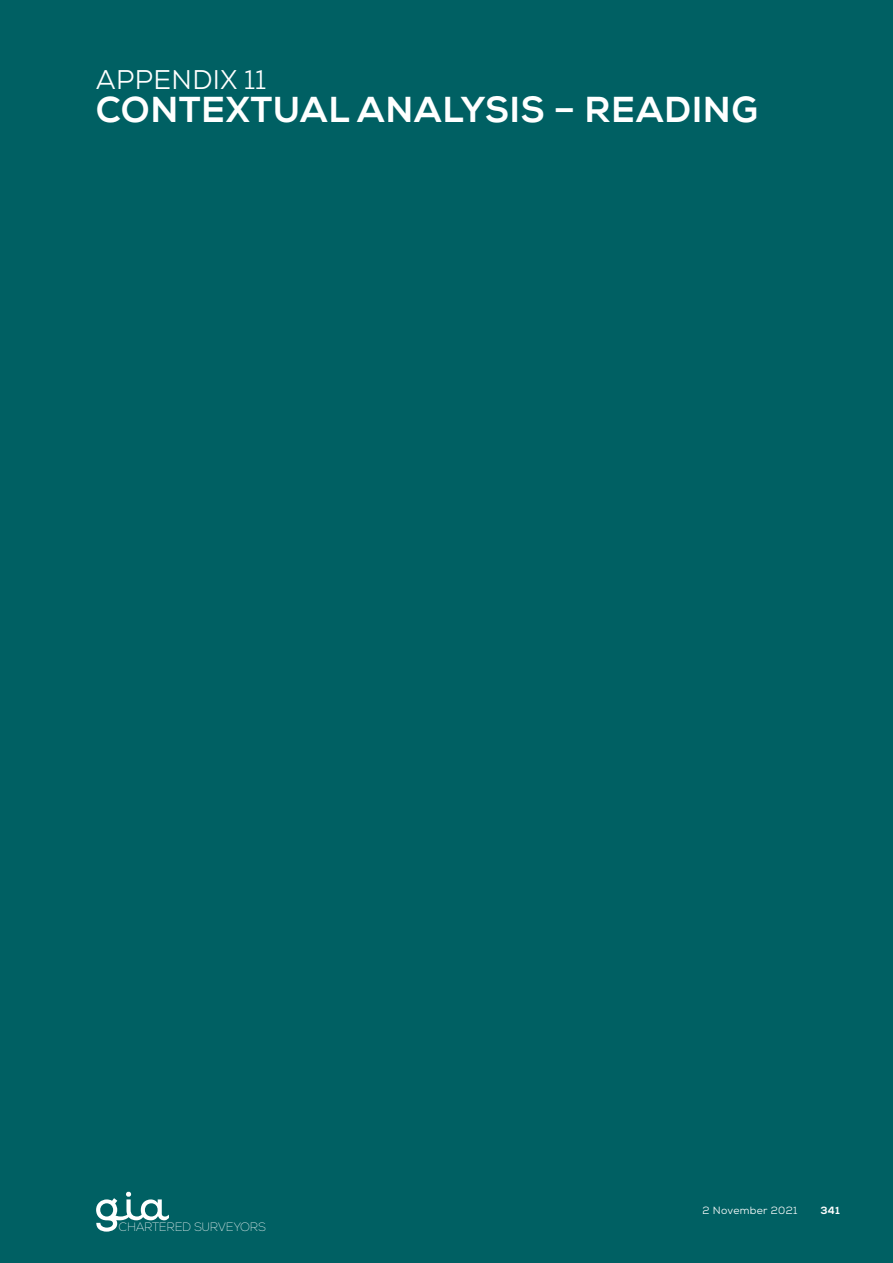
<style>
.page{position:relative;width:893px;height:1263px;background:#006063}
.page>*{position:absolute;margin:0;border:0;box-sizing:border-box;transform-origin:0 0}
.t1{font:800 36px "Nexa";letter-spacing:.015em;color:#fff}
.t2{font:27px "Nexa";color:#fff}
.t3{font:100 12.15px "Nexa";letter-spacing:-.025em;color:#fff}
.t4{font:10.5px "Nexa";letter-spacing:.03em;color:#fff}
.t5{font:800 10.5px "Nexa";color:#fff}
</style>
<div class="page">
<svg style="left:96px;top:1191px;width:73px;height:40px"></svg>
<p class="t2" style="left:96px;top:63px;width:39px">Appendix</p>
<p class="t2" style="left:244px;top:63px;width:23px">11</p>
<p class="t1" style="left:96px;top:88px;width:664px">CONTEXTUAL ANALYSIS – READING</p>
<p class="t3" style="left:119px;top:1220px;width:149px">CHARTERED SURVEYORS</p>
<p class="t4" style="left:702px;top:1203px;width:96px">2 November 2021</p>
<p class="t5" style="left:820px;top:1203px;width:21px">341</p>
</div>
